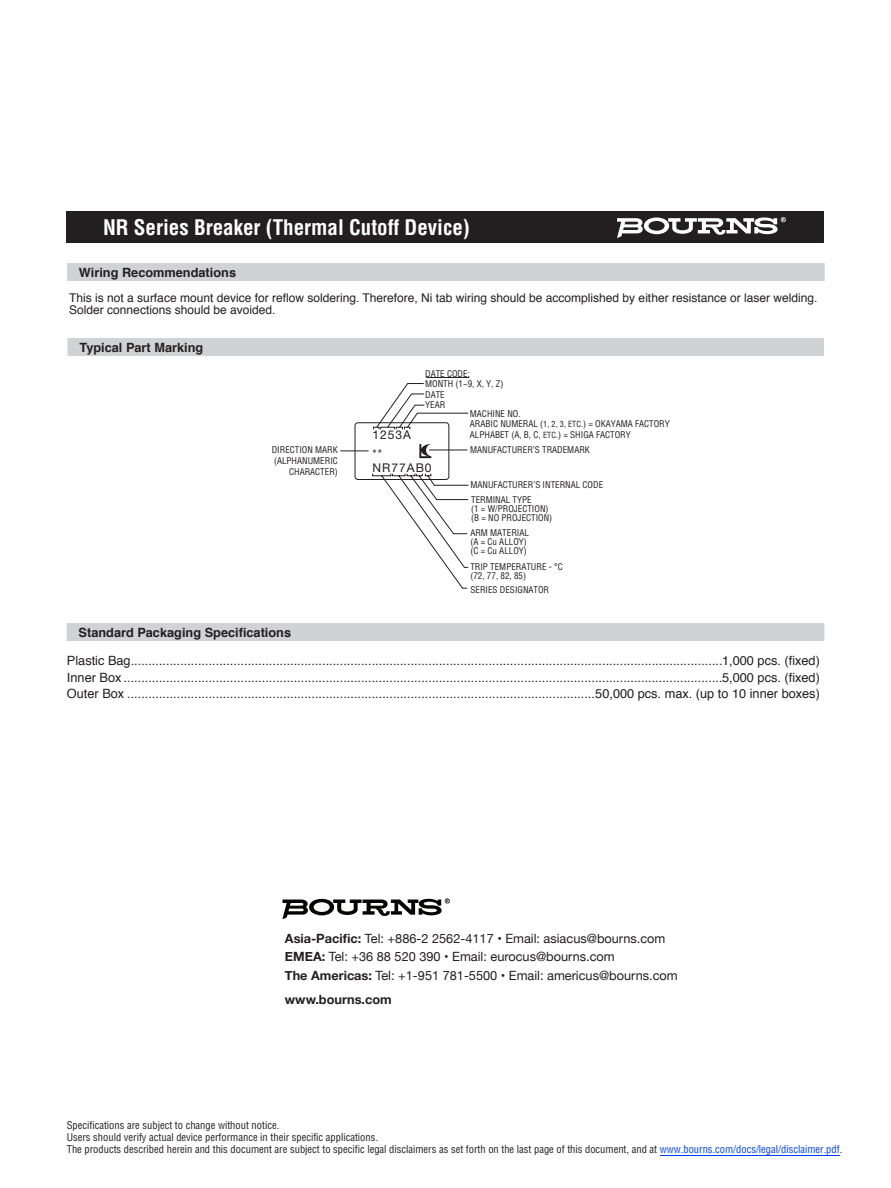
<style>
.page{position:relative;width:891px;height:1188px;background:#fff}
.page>*{position:absolute;margin:0;border:0;box-sizing:border-box;transform-origin:0 0}
.t1{font:700 condensed 21px "Helvetica";color:#fff}
.t2{font:12.75px/16.5px "Helvetica";color:#231f20;text-align:justify}
.t3{font:12.75px/18.3px "Helvetica Neue";color:#231f20}
.t4{font:700 12.75px "Helvetica";color:#231f20}
.t5{font:700 12.75px "Helvetica Neue";color:#231f20}
.t6{font:12px/12.8px "Helvetica";color:#231f20}
.t7{font:12px/19.6px "Helvetica Neue";letter-spacing:.08em;color:#231f20}
.t8{font:condensed 10.5px/12px "Helvetica";color:#231f20}
.t9{font:condensed 9px/10.5px "Helvetica";color:#231f20}
.s1{font-size:8.25px}
.s2{font-weight:700}
.s3{color:#0042f4}
</style>
<div class="page">
<div style="left:67px;top:212px;width:757px;height:31px;background:#231f20"></div>
<svg style="left:617px;top:217px;width:169px;height:21px"></svg>
<svg style="left:282px;top:898px;width:168px;height:21px"></svg>
<div style="left:68px;top:338px;width:756px;height:18px;background:#d1d2d4"></div>
<div style="left:67px;top:263px;width:758px;height:18px;background:#d1d2d4"></div>
<div style="left:67px;top:623px;width:757px;height:18px;background:#d1d2d4"></div>
<svg style="left:373px;top:383px;width:96px;height:46px"></svg>
<hr style="left:426px;top:377px;width:43px;height:1px;background:#231f20">
<svg style="left:340px;top:444px;width:129px;height:145px"></svg>
<hr style="left:660px;top:1155px;width:180px;height:1px;background:#0042f4">
<h1 class="t1" style="left:103px;top:214px;width:368px">NR Series Breaker (Thermal Cutoff Device)</h1>
<p class="t4" style="left:79px;top:262px;width:159px">Wiring Recommendations</p>
<p class="t6" style="left:69px;top:291px;width:750px">This is not a surface mount device for reflow soldering. Therefore, Ni tab wiring should be accomplished by either resistance or laser welding.<br>Solder connections should be avoided.</p>
<p class="t4" style="left:80px;top:337px;width:125px">Typical Part Marking</p>
<p class="t9" style="left:425px;top:368px;width:80px">DATE CODE:<br>MONTH (1~9, X, Y, Z)<br>DATE<br>YEAR</p>
<p class="t9" style="left:470px;top:408px;width:201px">MACHINE NO.<br>ARABIC NUMERAL (<span class="s1">1, 2, 3, ETC.</span>) = OKAYAMA FACTORY<br>ALPHABET (A, B, C, <span class="s1">ETC</span>.) = SHIGA FACTORY</p>
<p class="t7" style="left:373px;top:425px;width:40px">1253A **</p>
<p class="t7" style="left:373px;top:459px;width:60px">NR77AB0</p>
<p class="t9" style="left:272px;top:445px;width:68px">DIRECTION MARK</p>
<p class="t9" style="left:470px;top:445px;width:121px">MANUFACTURER’S TRADEMARK</p>
<p class="t9" style="left:274px;top:455px;width:65px;text-align:right">(ALPHANUMERIC<br>CHARACTER)</p>
<p class="t9" style="left:471px;top:495px;width:83px;line-height:9px">TERMINAL TYPE<br>(1 = W/PROJECTION) (B = NO PROJECTION)</p>
<p class="t9" style="left:471px;top:480px;width:134px">MANUFACTURER’S INTERNAL CODE</p>
<p class="t9" style="left:470px;top:528px;width:60px;line-height:9px">ARM MATERIAL (A = Cu ALLOY) (C = Cu ALLOY)</p>
<p class="t9" style="left:470px;top:562px;width:94px;line-height:9px">TRIP TEMPERATURE - °C (72, 77, 82, 85)</p>
<p class="t9" style="left:471px;top:584px;width:80px">SERIES DESIGNATOR</p>
<p class="t4" style="left:79px;top:622px;width:214px">Standard Packaging Specifications</p>
<p class="t2" style="left:67px;top:653px;width:754px">Plastic Bag.......................................................................................................................................................................1,000 pcs. (fixed)<br>Inner Box .........................................................................................................................................................................5,000 pcs. (fixed)<br>Outer Box ....................................................................................................................................50,000 pcs. max. (up to 10 inner boxes)</p>
<p class="t3" style="left:285px;top:930px;width:394px"><span class="s2">Asia-Pacific:</span> Tel: +886-2 2562-4117 • Email: asiacus@bourns.com<br><span class="s2">EMEA:</span> Tel: +36 88 520 390 • Email: eurocus@bourns.com<br><span class="s2">The Americas:</span> Tel: +1-951 781-5500 • Email: americus@bourns.com</p>
<p class="t5" style="left:285px;top:989px;width:108px">www.bourns.com</p>
<p class="t8" style="left:67px;top:1120px;width:777px">Specifications are subject to change without notice.<br>Users should verify actual device performance in their specific applications.<br>The products described herein and this document are subject to specific legal disclaimers as set forth on the last page of this document, and at <span class="s3">www.bourns.com/docs/legal/disclaimer.pdf</span>.</p>
</div>
